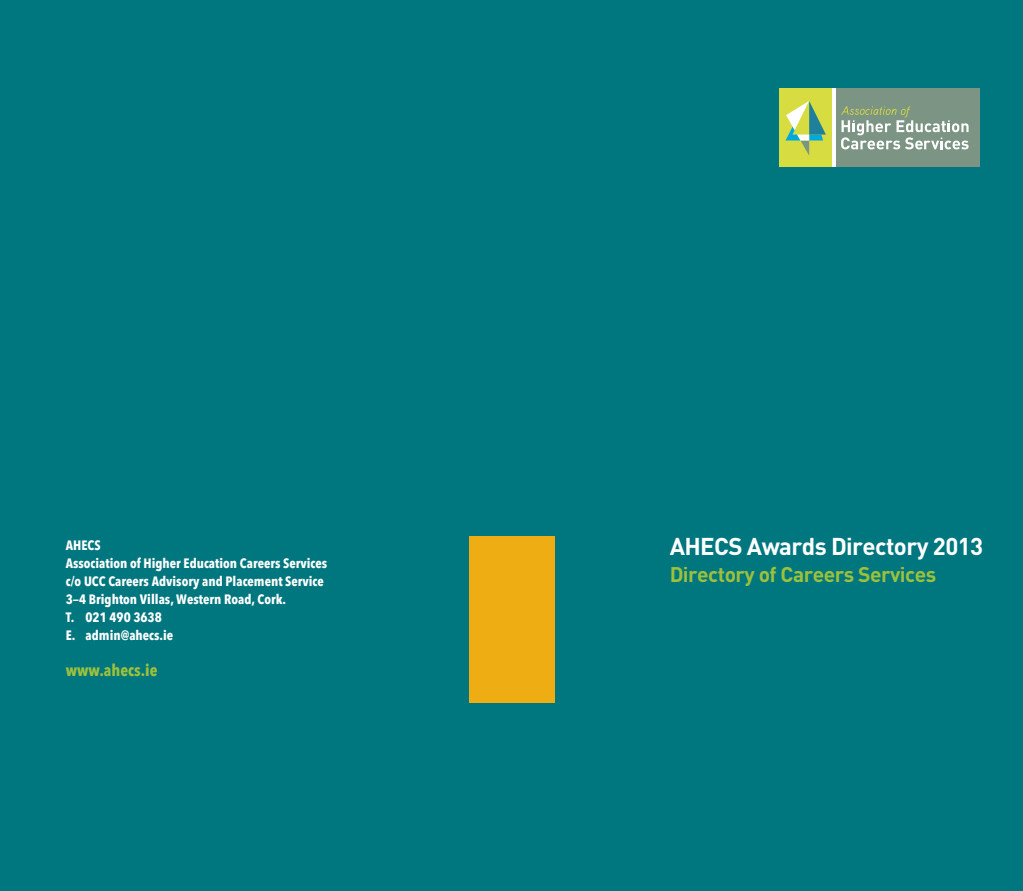
<style>
.page{position:relative;width:1023px;height:891px;background:#00767e}
.page>*{position:absolute;margin:0;border:0;box-sizing:border-box;transform-origin:0 0}
.t1{font:700 24px "DIN";letter-spacing:-.025em;color:#fff}
.t2{font:700 21px "DIN";letter-spacing:-.025em;color:#9cc13b}
.t3{font:700 16.5px "Avenir Next Condensed";color:#9cc13b}
.t4{font:700 13.5px/18px "Avenir Next Condensed";color:#fff}
</style>
<div class="page">
<div style="left:835px;top:88px;width:144px;height:78px;background:#7c9483"></div>
<div style="left:779px;top:88px;width:53px;height:78px;background:#d7dd41"></div>
<hr style="left:832px;top:88px;width:3px;height:78px;background:#fff">
<svg style="left:785px;top:101px;width:41px;height:54px"></svg>
<svg style="left:841px;top:106px;width:127px;height:43px"></svg>
<div style="left:470px;top:536px;width:85px;height:167px;background:#eead13"></div>
<p class="t4" style="left:66px;top:537px;width:263px">AHECS<br>Association of Higher Education Careers Services c/o UCC Careers Advisory and Placement Service<br>3—4 Brighton Villas, Western Road, Cork.<br>T. 021 490 3638<br>E. admin@ahecs.ie</p>
<p class="t3" style="left:66px;top:663px;width:93px">www.ahecs.ie</p>
<h1 class="t1" style="left:670px;top:533px;width:315px">AHECS Awards Directory 2013</h1>
<h2 class="t2" style="left:670px;top:562px;width:268px">Directory of Careers Services</h2>
</div>
